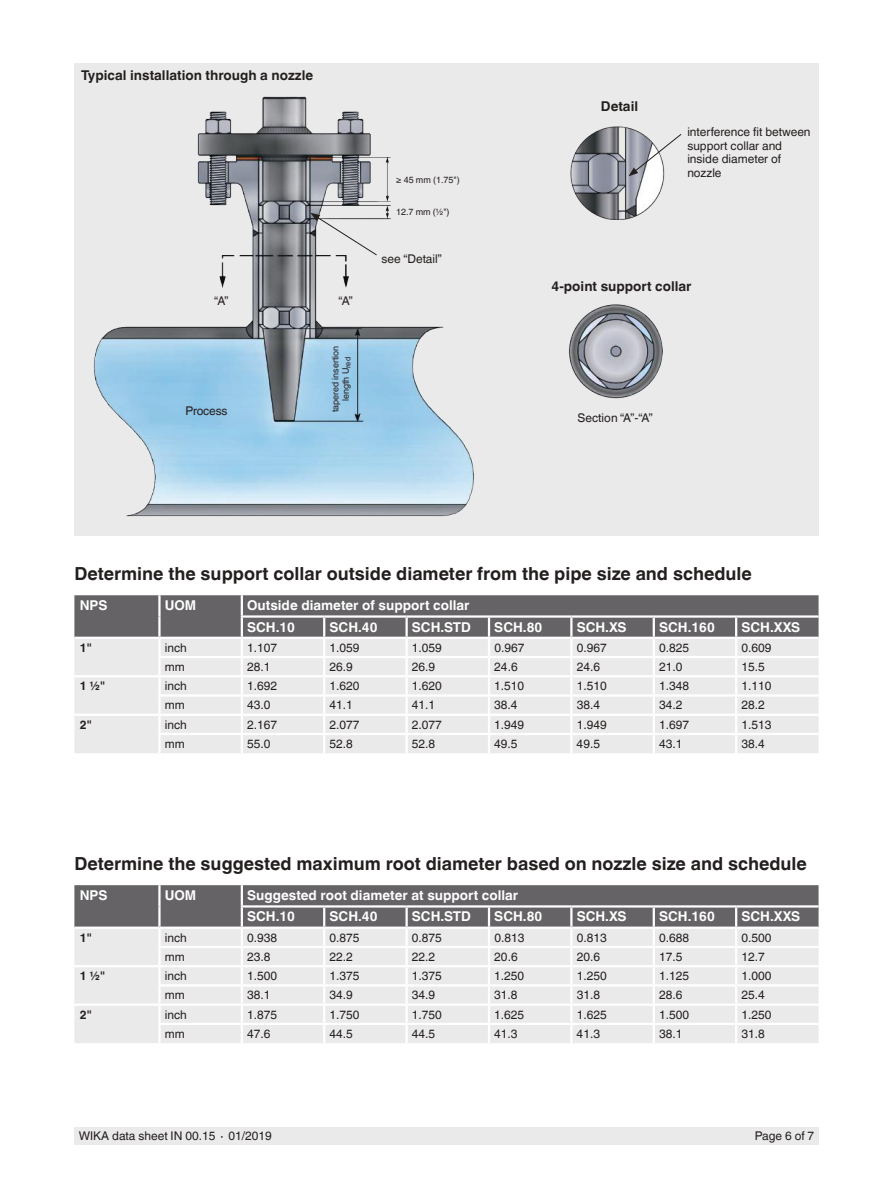
<style>
.page{position:relative;width:893px;height:1188px;background:#fff}
.page>*{position:absolute;margin:0;border:0;box-sizing:border-box;transform-origin:0 0}
.t1{font:700 18px "Helvetica World";color:#241f1f}
.t2{font:700 13.5px/21.3px "Helvetica World";color:#fff}
.t3{font:700 13.5px "Helvetica World";color:#241f1f}
.t4{font:12px/13.5px "Helvetica World";color:#241f1f}
.t5{font:700 12px "Helvetica World";color:#241f1f}
.t6{font:9px/10.5px "Helvetica World";color:#241f1f;text-align:center}
</style>
<div class="page">
<div style="left:74px;top:1128px;width:745px;height:17px;background:#ebeaea"></div>
<div style="left:74px;top:64px;width:745px;height:472px;background:#ebeaea"></div>
<img style="left:570px;top:126px;width:95px;height:93px">
<img style="left:569px;top:304px;width:94px;height:95px">
<img style="left:93px;top:96px;width:381px;height:421px">
<svg style="left:628px;top:133px;width:54px;height:43px"></svg>
<svg style="left:74px;top:595px;width:745px;height:158px;background:#cccacb"></svg>
<hr style="left:159px;top:637px;width:83px;height:2px;background:#fff">
<svg style="left:74px;top:885px;width:745px;height:158px;background:#cccacb"></svg>
<hr style="left:159px;top:927px;width:83px;height:2px;background:#fff">
<svg style="left:310px;top:213px;width:68px;height:43px"></svg>
<p class="t3" style="left:81px;top:67px;width:233px">Typical installation through a nozzle</p>
<p class="t4" style="left:214px;top:294px;width:16px">“A”</p>
<p class="t4" style="left:339px;top:294px;width:16px">“A”</p>
<p class="t4" style="left:186px;top:404px;width:44px">Process</p>
<p class="t6" style="left:330px;top:412px;width:68px;rotate:-90deg">tapered insertion length U<sub>red</sub></p>
<p class="t6" style="left:396px;top:175px;width:65px">≥ 45 mm (1.75")</p>
<p class="t6" style="left:396px;top:207px;width:55px">12.7 mm (½")</p>
<p class="t4" style="left:381px;top:252px;width:62px">see “Detail”</p>
<p class="t3" style="left:601px;top:99px;width:39px">Detail</p>
<p class="t4" style="left:687px;top:126px;width:125px">interference fit between support collar and inside diameter of nozzle</p>
<p class="t3" style="left:552px;top:278px;width:141px">4-point support collar</p>
<p class="t4" style="left:578px;top:411px;width:77px">Section “A”-“A”</p>
<h1 class="t1" style="left:74px;top:564px;width:679px">Determine the support collar outside diameter from the pipe size and schedule</h1>
<p class="t2" style="left:80px;top:595px;width:29px">NPS</p>
<p class="t2" style="left:165px;top:595px;width:33px">UOM</p>
<p class="t2" style="left:247px;top:595px;width:224px">Outside diameter of support collar<br>SCH.10</p>
<p class="t2" style="left:330px;top:616px;width:49px">SCH.40</p>
<p class="t2" style="left:412px;top:616px;width:61px">SCH.STD</p>
<p class="t2" style="left:494px;top:616px;width:49px">SCH.80</p>
<p class="t2" style="left:577px;top:616px;width:51px">SCH.XS</p>
<p class="t2" style="left:659px;top:616px;width:57px">SCH.160</p>
<p class="t2" style="left:741px;top:616px;width:60px">SCH.XXS</p>
<p class="t5" style="left:80px;top:641px;width:14px">1"</p>
<p class="t4" style="left:165px;top:641px;width:24px">inch</p>
<p class="t4" style="left:247px;top:641px;width:32px">1.107</p>
<p class="t4" style="left:330px;top:641px;width:32px">1.059</p>
<p class="t4" style="left:412px;top:641px;width:32px">1.059</p>
<p class="t4" style="left:494px;top:641px;width:32px">0.967</p>
<p class="t4" style="left:577px;top:641px;width:32px">0.967</p>
<p class="t4" style="left:659px;top:641px;width:32px">0.825</p>
<p class="t4" style="left:741px;top:641px;width:32px">0.609</p>
<p class="t4" style="left:165px;top:660px;width:21px">mm</p>
<p class="t4" style="left:247px;top:660px;width:25px">28.1</p>
<p class="t4" style="left:330px;top:660px;width:25px">26.9</p>
<p class="t4" style="left:412px;top:660px;width:25px">26.9</p>
<p class="t4" style="left:494px;top:660px;width:25px">24.6</p>
<p class="t4" style="left:577px;top:660px;width:25px">24.6</p>
<p class="t4" style="left:659px;top:660px;width:25px">21.0</p>
<p class="t4" style="left:741px;top:660px;width:25px">15.5</p>
<p class="t5" style="left:80px;top:679px;width:27px">1 ½"</p>
<p class="t4" style="left:165px;top:679px;width:24px">inch</p>
<p class="t4" style="left:247px;top:679px;width:32px">1.692</p>
<p class="t4" style="left:330px;top:679px;width:32px">1.620</p>
<p class="t4" style="left:412px;top:679px;width:32px">1.620</p>
<p class="t4" style="left:494px;top:679px;width:32px">1.510</p>
<p class="t4" style="left:577px;top:679px;width:32px">1.510</p>
<p class="t4" style="left:659px;top:679px;width:32px">1.348</p>
<p class="t4" style="left:741px;top:679px;width:32px">1.110</p>
<p class="t4" style="left:165px;top:699px;width:21px">mm</p>
<p class="t4" style="left:247px;top:699px;width:25px">43.0</p>
<p class="t4" style="left:329px;top:699px;width:25px">41.1</p>
<p class="t4" style="left:412px;top:699px;width:25px">41.1</p>
<p class="t4" style="left:494px;top:699px;width:25px">38.4</p>
<p class="t4" style="left:577px;top:699px;width:25px">38.4</p>
<p class="t4" style="left:659px;top:699px;width:25px">34.2</p>
<p class="t4" style="left:741px;top:699px;width:25px">28.2</p>
<p class="t5" style="left:80px;top:718px;width:14px">2"</p>
<p class="t4" style="left:165px;top:718px;width:24px">inch</p>
<p class="t4" style="left:247px;top:718px;width:32px">2.167</p>
<p class="t4" style="left:329px;top:718px;width:32px">2.077</p>
<p class="t4" style="left:412px;top:718px;width:32px">2.077</p>
<p class="t4" style="left:494px;top:718px;width:32px">1.949</p>
<p class="t4" style="left:577px;top:718px;width:32px">1.949</p>
<p class="t4" style="left:659px;top:718px;width:32px">1.697</p>
<p class="t4" style="left:741px;top:718px;width:32px">1.513</p>
<p class="t4" style="left:165px;top:737px;width:21px">mm</p>
<p class="t4" style="left:247px;top:737px;width:25px">55.0</p>
<p class="t4" style="left:329px;top:737px;width:25px">52.8</p>
<p class="t4" style="left:412px;top:737px;width:25px">52.8</p>
<p class="t4" style="left:494px;top:737px;width:25px">49.5</p>
<p class="t4" style="left:577px;top:737px;width:25px">49.5</p>
<p class="t4" style="left:659px;top:737px;width:25px">43.1</p>
<p class="t4" style="left:741px;top:737px;width:25px">38.4</p>
<h1 class="t1" style="left:74px;top:854px;width:734px">Determine the suggested maximum root diameter based on nozzle size and schedule</h1>
<p class="t2" style="left:80px;top:885px;width:29px">NPS</p>
<p class="t2" style="left:165px;top:885px;width:33px">UOM</p>
<p class="t2" style="left:247px;top:885px;width:273px">Suggested root diameter at support collar<br>SCH.10</p>
<p class="t2" style="left:330px;top:906px;width:49px">SCH.40</p>
<p class="t2" style="left:412px;top:906px;width:61px">SCH.STD</p>
<p class="t2" style="left:494px;top:906px;width:49px">SCH.80</p>
<p class="t2" style="left:577px;top:906px;width:51px">SCH.XS</p>
<p class="t2" style="left:659px;top:906px;width:57px">SCH.160</p>
<p class="t2" style="left:741px;top:906px;width:60px">SCH.XXS</p>
<p class="t5" style="left:80px;top:930px;width:14px">1"</p>
<p class="t4" style="left:165px;top:931px;width:24px">inch</p>
<p class="t4" style="left:247px;top:931px;width:32px">0.938</p>
<p class="t4" style="left:330px;top:931px;width:32px">0.875</p>
<p class="t4" style="left:412px;top:931px;width:32px">0.875</p>
<p class="t4" style="left:494px;top:931px;width:32px">0.813</p>
<p class="t4" style="left:577px;top:931px;width:32px">0.813</p>
<p class="t4" style="left:659px;top:931px;width:32px">0.688</p>
<p class="t4" style="left:741px;top:931px;width:32px">0.500</p>
<p class="t4" style="left:165px;top:950px;width:21px">mm</p>
<p class="t4" style="left:247px;top:950px;width:25px">23.8</p>
<p class="t4" style="left:330px;top:950px;width:25px">22.2</p>
<p class="t4" style="left:412px;top:950px;width:25px">22.2</p>
<p class="t4" style="left:494px;top:950px;width:25px">20.6</p>
<p class="t4" style="left:577px;top:950px;width:25px">20.6</p>
<p class="t4" style="left:659px;top:950px;width:25px">17.5</p>
<p class="t4" style="left:741px;top:950px;width:25px">12.7</p>
<p class="t5" style="left:80px;top:969px;width:27px">1 ½"</p>
<p class="t4" style="left:165px;top:969px;width:24px">inch</p>
<p class="t4" style="left:247px;top:969px;width:32px">1.500</p>
<p class="t4" style="left:330px;top:969px;width:32px">1.375</p>
<p class="t4" style="left:412px;top:969px;width:32px">1.375</p>
<p class="t4" style="left:494px;top:969px;width:32px">1.250</p>
<p class="t4" style="left:577px;top:969px;width:32px">1.250</p>
<p class="t4" style="left:659px;top:969px;width:32px">1.125</p>
<p class="t4" style="left:741px;top:969px;width:32px">1.000</p>
<p class="t4" style="left:165px;top:988px;width:21px">mm</p>
<p class="t4" style="left:247px;top:988px;width:25px">38.1</p>
<p class="t4" style="left:329px;top:988px;width:25px">34.9</p>
<p class="t4" style="left:412px;top:988px;width:25px">34.9</p>
<p class="t4" style="left:494px;top:988px;width:25px">31.8</p>
<p class="t4" style="left:577px;top:988px;width:25px">31.8</p>
<p class="t4" style="left:659px;top:988px;width:25px">28.6</p>
<p class="t4" style="left:741px;top:988px;width:25px">25.4</p>
<p class="t5" style="left:80px;top:1007px;width:14px">2"</p>
<p class="t4" style="left:165px;top:1008px;width:24px">inch</p>
<p class="t4" style="left:247px;top:1008px;width:32px">1.875</p>
<p class="t4" style="left:329px;top:1008px;width:32px">1.750</p>
<p class="t4" style="left:412px;top:1008px;width:32px">1.750</p>
<p class="t4" style="left:494px;top:1008px;width:32px">1.625</p>
<p class="t4" style="left:577px;top:1008px;width:32px">1.625</p>
<p class="t4" style="left:659px;top:1008px;width:32px">1.500</p>
<p class="t4" style="left:741px;top:1008px;width:32px">1.250</p>
<p class="t4" style="left:165px;top:1027px;width:21px">mm</p>
<p class="t4" style="left:247px;top:1027px;width:25px">47.6</p>
<p class="t4" style="left:329px;top:1027px;width:25px">44.5</p>
<p class="t4" style="left:412px;top:1027px;width:25px">44.5</p>
<p class="t4" style="left:494px;top:1027px;width:25px">41.3</p>
<p class="t4" style="left:577px;top:1027px;width:25px">41.3</p>
<p class="t4" style="left:659px;top:1027px;width:25px">38.1</p>
<p class="t4" style="left:741px;top:1027px;width:25px">31.8</p>
<p class="t4" style="left:79px;top:1130px;width:195px">WIKA data sheet IN 00.15 ∙ 01/2019</p>
<p class="t4" style="left:755px;top:1130px;width:61px">Page 6 of 7</p>
</div>
